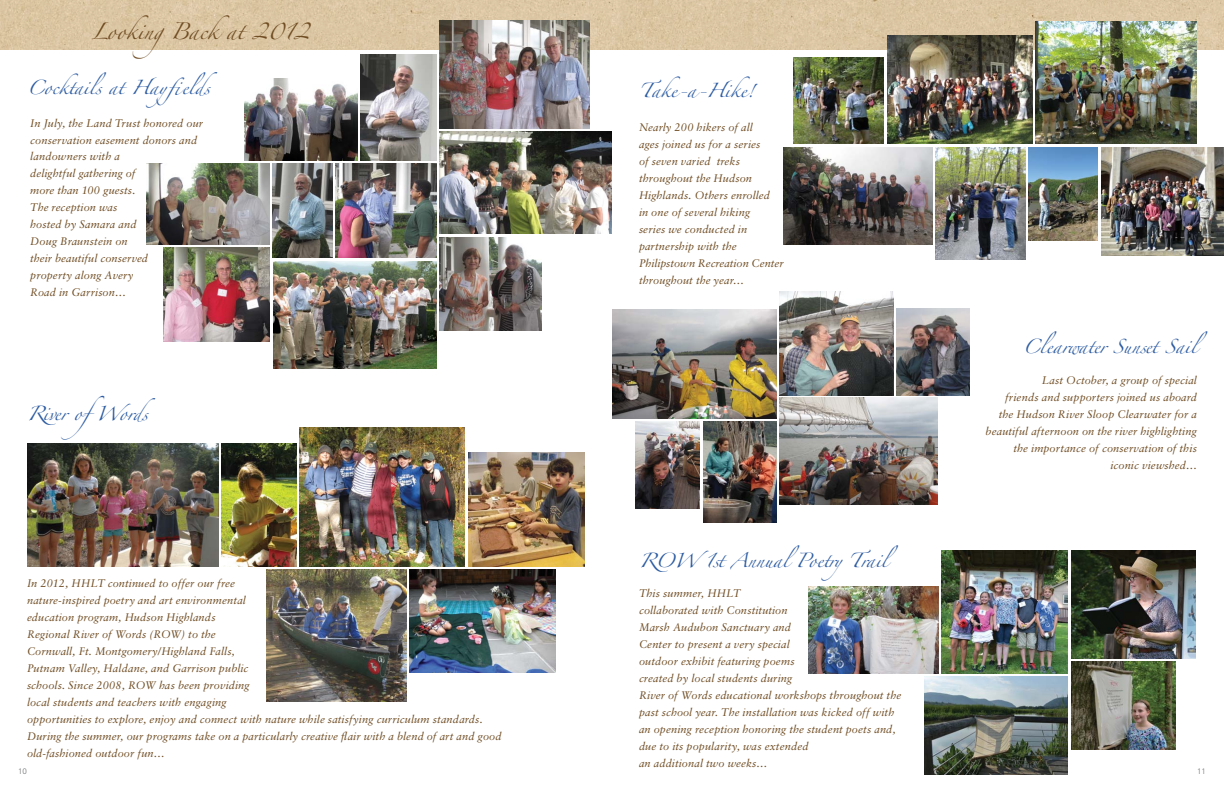
<style>
.page{position:relative;width:1224px;height:792px;background:#fff}
.page>*{position:absolute;margin:0;border:0;box-sizing:border-box;transform-origin:0 0}
.t1{font:15px "Zapfino";letter-spacing:-.005em;color:#6f4c22}
.t2{font:13px "Zapfino";letter-spacing:-.005em;color:#2d5ca2}
.t3{font:italic 11px/17px "Sabon";letter-spacing:.01em;color:#6f4c22}
.t4{font:8px "Humanist 777 BT Light B";color:#6d6e71}
</style>
<div class="page">
<img style="left:612px;top:0;width:612px;height:49px">
<div style="left:0;top:0;width:612px;height:49px;background:#dbc6a4"></div>
<img style="left:336px;top:164px;width:100px;height:94px">
<img style="left:439px;top:132px;width:173px;height:102px">
<img style="left:273px;top:261px;width:163px;height:107px">
<img style="left:244px;top:79px;width:113px;height:82px">
<img style="left:299px;top:428px;width:166px;height:138px">
<img style="left:27px;top:444px;width:191px;height:122px">
<img style="left:267px;top:569px;width:140px;height:133px">
<img style="left:468px;top:452px;width:116px;height:114px">
<img style="left:222px;top:444px;width:74px;height:122px">
<img style="left:361px;top:55px;width:75px;height:106px">
<img style="left:439px;top:237px;width:103px;height:94px">
<img style="left:273px;top:164px;width:60px;height:94px">
<img style="left:793px;top:57px;width:91px;height:87px">
<img style="left:887px;top:36px;width:145px;height:108px">
<img style="left:1036px;top:22px;width:161px;height:122px">
<img style="left:1029px;top:147px;width:69px;height:94px">
<img style="left:1071px;top:550px;width:124px;height:108px">
<img style="left:942px;top:550px;width:126px;height:124px">
<img style="left:1071px;top:661px;width:104px;height:88px">
<img style="left:808px;top:587px;width:131px;height:87px">
<img style="left:925px;top:677px;width:143px;height:98px">
<img style="left:780px;top:292px;width:114px;height:104px">
<img style="left:897px;top:308px;width:73px;height:88px">
<img style="left:780px;top:398px;width:158px;height:106px">
<img style="left:612px;top:310px;width:164px;height:108px">
<img style="left:636px;top:421px;width:64px;height:87px">
<img style="left:703px;top:421px;width:73px;height:102px">
<img style="left:439px;top:20px;width:151px;height:109px">
<img style="left:146px;top:164px;width:124px;height:80px">
<img style="left:163px;top:248px;width:107px;height:93px">
<img style="left:410px;top:569px;width:146px;height:104px">
<img style="left:783px;top:147px;width:149px;height:97px">
<img style="left:935px;top:147px;width:90px;height:112px">
<img style="left:1101px;top:147px;width:123px;height:108px">
<h1 class="t1" style="left:91px;top:25px;width:220px">LookingBackat 2012</h1>
<p class="t2" style="left:27px;top:82px;width:192px">Cocktails at Hayfields</p>
<p class="t2" style="left:639px;top:84px;width:116px">Take-a-Hike!</p>
<p class="t3" style="left:30px;top:114px;width:174px">In July, the Land Trust honored our conservation easement donors and landowners with a<br>delightful gathering of<br>more than 100 guests.<br>The reception was<br>hosted by Samara and<br>Doug Braunstein on<br>their beautiful conserved<br>property along Avery<br>Road in Garrison…</p>
<p class="t3" style="left:639px;top:119px;width:146px">Nearly 200 hikers of all<br>ages joined us for a series<br>of seven varied treks throughout the Hudson<br>Highlands. Others enrolled<br>in one of several hiking<br>series we conducted in partnership with the<br>Philipstown Recreation Center throughout the year…</p>
<p class="t2" style="left:27px;top:408px;width:130px">River ofWords</p>
<p class="t2" style="left:1023px;top:341px;width:186px">Clearwater Sunset Sail</p>
<p class="t3" style="left:986px;top:372px;width:213px;text-align:right">Last October, a group of special<br>friends and supporters joined us aboard<br>the Hudson River Sloop Clearwater for a beautiful afternoon on the river highlighting the importance of conservation of this iconic viewshed…</p>
<p class="t2" style="left:639px;top:555px;width:261px">ROW 1st AnnualPoetryTrail</p>
<p class="t3" style="left:27px;top:575px;width:476px">In 2012, HHLT continued to offer our free<br>nature-inspired poetry and art environmental<br>education program, Hudson Highlands<br>Regional River of Words (ROW) to the<br>Cornwall, Ft. Montgomery/Highland Falls,<br>Putnam Valley, Haldane, and Garrison public<br>schools. Since 2008, ROW has been providing<br>local students and teachers with engaging<br>opportunities to explore, enjoy and connect with nature while satisfying curriculum standards.<br>During the summer, our programs take on a particularly creative flair with a blend of art and good old-fashioned outdoor fun…</p>
<p class="t3" style="left:639px;top:585px;width:264px">This summer, HHLT<br>collaborated with Constitution<br>Marsh Audubon Sanctuary and<br>Center to present a very special<br>outdoor exhibit featuring poems<br>created by local students during<br>River of Words educational workshops throughout the past school year. The installation was kicked off with an opening reception honoring the student poets and, due to its popularity, was extended<br>an additional two weeks…</p>
<p class="t4" style="left:18px;top:767px;width:10px">10</p>
<p class="t4" style="left:1197px;top:767px;width:10px">11</p>
</div>
